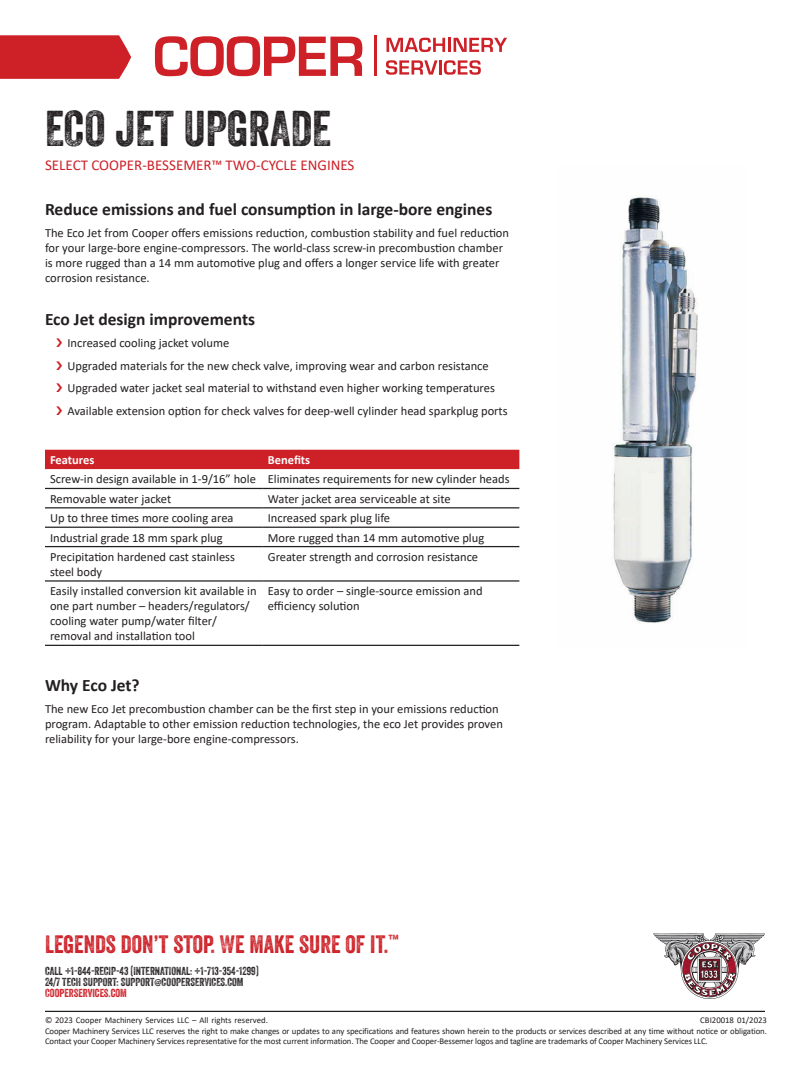
<style>
.page{position:relative;width:810px;height:1080px;background:#fff}
.page>*{position:absolute;margin:0;border:0;box-sizing:border-box;transform-origin:0 0}
.Headline{font:48.75px "Veneer Two";color:#231f20}
.Headline-2{font:24.38px "Veneer Two";color:#cd2027}
.Body_subhead{font:700 17.5px "Calibri";color:#231f20}
.Body{font:700 17.5px "Calibri";letter-spacing:-.005em;color:#231f20}
.Headline_subhead{font:15px "Calibri";color:#cd2027}
.Body-2{font:12.5px/15px "Calibri";color:#231f20}
.Table_body{font:12.5px/15px "Calibri";color:#231f20}
.Table_header{font:700 12.5px "Calibri";color:#fff}
.Headline-3{font:11.25px "Veneer Two";color:#231f20}
.Headline-4{font:11.25px "Veneer Two";color:#cd2027}
.Legal{font:8.75px/10.5px "Calibri";letter-spacing:-.015em;color:#231f20;text-align:justify}
</style>
<div class="page">
<img style="left:613px;top:197px;width:85px;height:426px">
<div style="left:45px;top:450px;width:474px;height:19px;background:#cd2027"></div>
<hr style="left:45px;top:546px;width:218px;height:1px;background:#231f20">
<hr style="left:263px;top:546px;width:256px;height:1px;background:#231f20">
<hr style="left:45px;top:580px;width:218px;height:2px;background:#231f20">
<hr style="left:263px;top:580px;width:256px;height:2px;background:#231f20">
<hr style="left:45px;top:645px;width:218px;height:1px;background:#231f20">
<hr style="left:263px;top:645px;width:256px;height:1px;background:#231f20">
<hr style="left:45px;top:488px;width:218px;height:1px;background:#231f20">
<hr style="left:263px;top:488px;width:256px;height:1px;background:#231f20">
<hr style="left:45px;top:507px;width:218px;height:1px;background:#231f20">
<hr style="left:263px;top:507px;width:256px;height:1px;background:#231f20">
<hr style="left:45px;top:527px;width:218px;height:1px;background:#231f20">
<hr style="left:263px;top:527px;width:256px;height:1px;background:#231f20">
<svg style="left:155px;top:36px;width:207px;height:41px"></svg>
<svg style="left:387px;top:38px;width:58px;height:14px"></svg>
<hr style="left:448px;top:38px;width:3px;height:14px;background:#cd2027">
<svg style="left:454px;top:38px;width:53px;height:14px"></svg>
<svg style="left:386px;top:60px;width:51px;height:15px"></svg>
<hr style="left:439px;top:60px;width:3px;height:15px;background:#cd2027">
<svg style="left:444px;top:60px;width:37px;height:15px"></svg>
<hr style="left:374px;top:35px;width:3px;height:41px;background:#cd2027">
<svg style="left:0;top:35px;width:131px;height:44px;background:#cf2b32"></svg>
<hr style="left:45px;top:1011px;width:720px;height:1px;background:#231f20">
<img style="left:653px;top:933px;width:112px;height:66px">
<p class="Headline" style="left:45px;top:99px;width:288px">ECO JET UPGRADE</p>
<p class="Headline_subhead" style="left:45px;top:154px;width:311px">SELECT COOPER-BESSEMER™ TWO-CYCLE ENGINES</p>
<p class="Body_subhead" style="left:45px;top:197px;width:449px">Reduce emissions and fuel consumption in large-bore engines</p>
<p class="Body-2" style="left:45px;top:225px;width:466px">The Eco Jet from Cooper offers emissions reduction, combustion stability and fuel reduction for your large-bore engine-compressors. The world-class screw-in precombustion chamber is more rugged than a 14 mm automotive plug and offers a longer service life with greater corrosion resistance.</p>
<p class="Body_subhead" style="left:45px;top:307px;width:212px">Eco Jet design improvements</p>
<p class="Body-2" style="left:68px;top:335px;width:163px">Increased cooling jacket volume</p>
<p class="Body-2" style="left:68px;top:358px;width:423px">Upgraded materials for the new check valve, improving wear and carbon resistance</p>
<p class="Body-2" style="left:68px;top:380px;width:429px">Upgraded water jacket seal material to withstand even higher working temperatures</p>
<p class="Body-2" style="left:68px;top:403px;width:442px">Available extension option for check valves for deep-well cylinder head sparkplug ports</p>
<p class="Table_header" style="left:50px;top:451px;width:46px">Features</p>
<p class="Table_header" style="left:268px;top:451px;width:44px">Benefits</p>
<p class="Table_body" style="left:50px;top:472px;width:207px">Screw-in design available in 1-9/16” hole</p>
<p class="Table_body" style="left:268px;top:472px;width:243px">Eliminates requirements for new cylinder heads</p>
<p class="Table_body" style="left:50px;top:491px;width:123px">Removable water jacket</p>
<p class="Table_body" style="left:268px;top:491px;width:184px">Water jacket area serviceable at site</p>
<p class="Table_body" style="left:50px;top:510px;width:185px">Up to three times more cooling area</p>
<p class="Table_body" style="left:268px;top:510px;width:124px">Increased spark plug life</p>
<p class="Table_body" style="left:50px;top:530px;width:174px">Industrial grade 18 mm spark plug</p>
<p class="Table_body" style="left:268px;top:530px;width:218px">More rugged than 14 mm automotive plug</p>
<p class="Table_body" style="left:50px;top:549px;width:187px">Precipitation hardened cast stainless steel body</p>
<p class="Table_body" style="left:268px;top:549px;width:212px">Greater strength and corrosion resistance</p>
<p class="Table_body" style="left:50px;top:583px;width:208px">Easily installed conversion kit available in one part number – headers/regulators/ cooling water pump/water filter/ removal and installation tool</p>
<p class="Table_body" style="left:268px;top:583px;width:216px">Easy to order – single-source emission and efficiency solution</p>
<p class="Body" style="left:45px;top:673px;width:96px">Why Eco Jet?</p>
<p class="Body-2" style="left:45px;top:702px;width:459px">The new Eco Jet precombustion chamber can be the first step in your emissions reduction program. Adaptable to other emission reduction technologies, the eco Jet provides proven reliability for your large-bore engine-compressors.</p>
<p class="Headline-2" style="left:45px;top:929px;width:355px">LEGENDS DON’T STOP. WE MAKE SURE OF IT.<sup>™</sup></p>
<p class="Headline-3" style="left:45px;top:964px;width:215px">CALL +1-844-RECIP-43 (INTERNATIONAL: +1-713-354-1299)</p>
<p class="Headline-3" style="left:45px;top:975px;width:200px">24/7 TECH SUPPORT: SUPPORT@COOPERSERVICES.COM</p>
<p class="Headline-4" style="left:45px;top:986px;width:83px">COOPERSERVICES.COM</p>
<p class="Legal" style="left:45px;top:1015px;width:723px;text-indent:655px">CBI20018 01/2023<br>Cooper Machinery Services LLC reserves the right to make changes or updates to any specifications and features shown herein to the products or services described at any time without notice or obligation.<br>Contact your Cooper Machinery Services representative for the most current information. The Cooper and Cooper-Bessemer logos and tagline are trademarks of Cooper Machinery Services LLC.</p>
<p class="Legal" style="left:45px;top:1015px;width:224px">© 2023 Cooper Machinery Services LLC – All rights reserved.</p>
</div>
